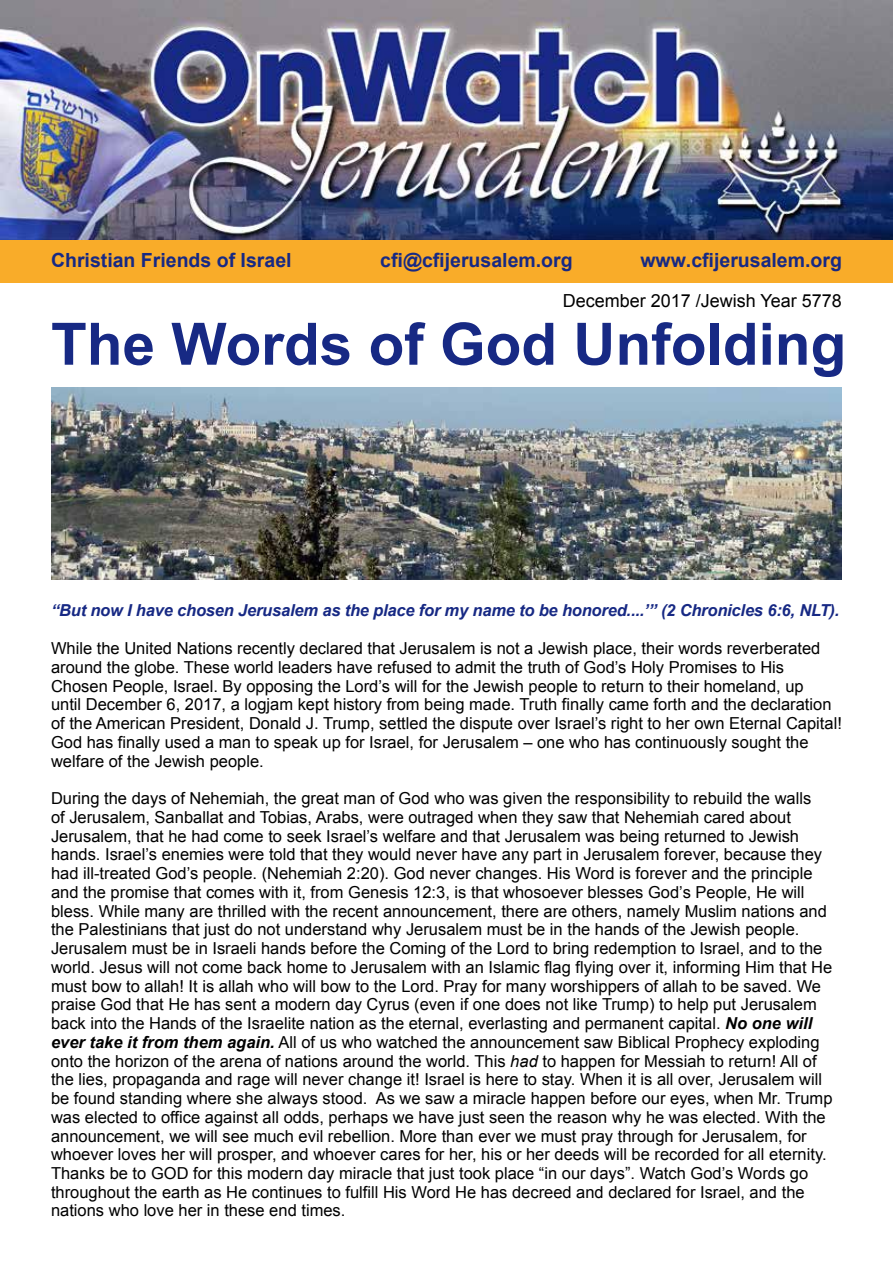
<style>
.page{position:relative;width:893px;height:1263px;background:#fff}
.page>*{position:absolute;margin:0;border:0;box-sizing:border-box;transform-origin:0 0}
.t1{font:700 58.5px "Arial";color:#172984}
.t2{font:700 19.5px "Arial";color:#172984}
.t3{font:18px "Arial";color:#000}
.t4{font:16.5px/18.8px "Arial";color:#000}
.t5{font:italic 700 16.5px "Arial";letter-spacing:-.01em;color:#172984}
.s1{font-weight:700;font-style:italic}
.s2{font-style:italic}
</style>
<div class="page">
<img style="left:0;top:0;width:893px;height:240px">
<div style="left:0;top:240px;width:893px;height:43px;background:#f9ac29"></div>
<img style="left:51px;top:387px;width:791px;height:192px">
<p class="t2" style="left:51px;top:247px;width:242px">Christian Friends of Israel</p>
<p class="t2" style="left:380px;top:247px;width:194px">cfi@cfijerusalem.org</p>
<p class="t2" style="left:640px;top:247px;width:203px">www.cfijerusalem.org</p>
<p class="t3" style="left:563px;top:288px;width:281px">December 2017 /Jewish Year 5778</p>
<h1 class="t1" style="left:51px;top:305px;width:797px">The Words of God Unfolding</h1>
<p class="t5" style="left:51px;top:599px;width:790px">“But now I have chosen Jerusalem as the place for my name to be honored....’” (2 Chronicles 6:6, NLT).</p>
<p class="t4" style="left:51px;top:639px;width:792px">While the United Nations recently declared that Jerusalem is not a Jewish place, their words reverberated around the globe. These world leaders have refused to admit the truth of God’s Holy Promises to His Chosen People, Israel. By opposing the Lord’s will for the Jewish people to return to their homeland, up<br>until December 6, 2017, a logjam kept history from being made. Truth finally came forth and the declaration of the American President, Donald J. Trump, settled the dispute over Israel’s right to her own Eternal Capital!<br>God has finally used a man to speak up for Israel, for Jerusalem – one who has continuously sought the welfare of the Jewish people.</p>
<p class="t4" style="left:51px;top:789px;width:783px">During the days of Nehemiah, the great man of God who was given the responsibility to rebuild the walls<br>of Jerusalem, Sanballat and Tobias, Arabs, were outraged when they saw that Nehemiah cared about Jerusalem, that he had come to seek Israel’s welfare and that Jerusalem was being returned to Jewish hands. Israel’s enemies were told that they would never have any part in Jerusalem forever, because they had ill-treated God’s people. (Nehemiah 2:20). God never changes. His Word is forever and the principle and the promise that comes with it, from Genesis 12:3, is that whosoever blesses God’s People, He will bless. While many are thrilled with the recent announcement, there are others, namely Muslim nations and the Palestinians that just do not understand why Jerusalem must be in the hands of the Jewish people.<br>Jerusalem must be in Israeli hands before the Coming of the Lord to bring redemption to Israel, and to the world. Jesus will not come back home to Jerusalem with an Islamic flag flying over it, informing Him that He must bow to allah! It is allah who will bow to the Lord. Pray for many worshippers of allah to be saved. We praise God that He has sent a modern day Cyrus (even if one does not like Trump) to help put Jerusalem back into the Hands of the Israelite nation as the eternal, everlasting and permanent capital. <span class="s1">No one will ever take it from them again.</span> All of us who watched the announcement saw Biblical Prophecy exploding onto the horizon of the arena of nations around the world. This <span class="s2">had</span> to happen for Messiah to return! All of the lies, propaganda and rage will never change it! Israel is here to stay. When it is all over, Jerusalem will be found standing where she always stood. As we saw a miracle happen before our eyes, when Mr. Trump was elected to office against all odds, perhaps we have just seen the reason why he was elected. With the announcement, we will see much evil rebellion. More than ever we must pray through for Jerusalem, for whoever loves her will prosper, and whoever cares for her, his or her deeds will be recorded for all eternity.<br>Thanks be to GOD for this modern day miracle that just took place “in our days”. Watch God’s Words go throughout the earth as He continues to fulfill His Word He has decreed and declared for Israel, and the nations who love her in these end times.</p>
</div>
